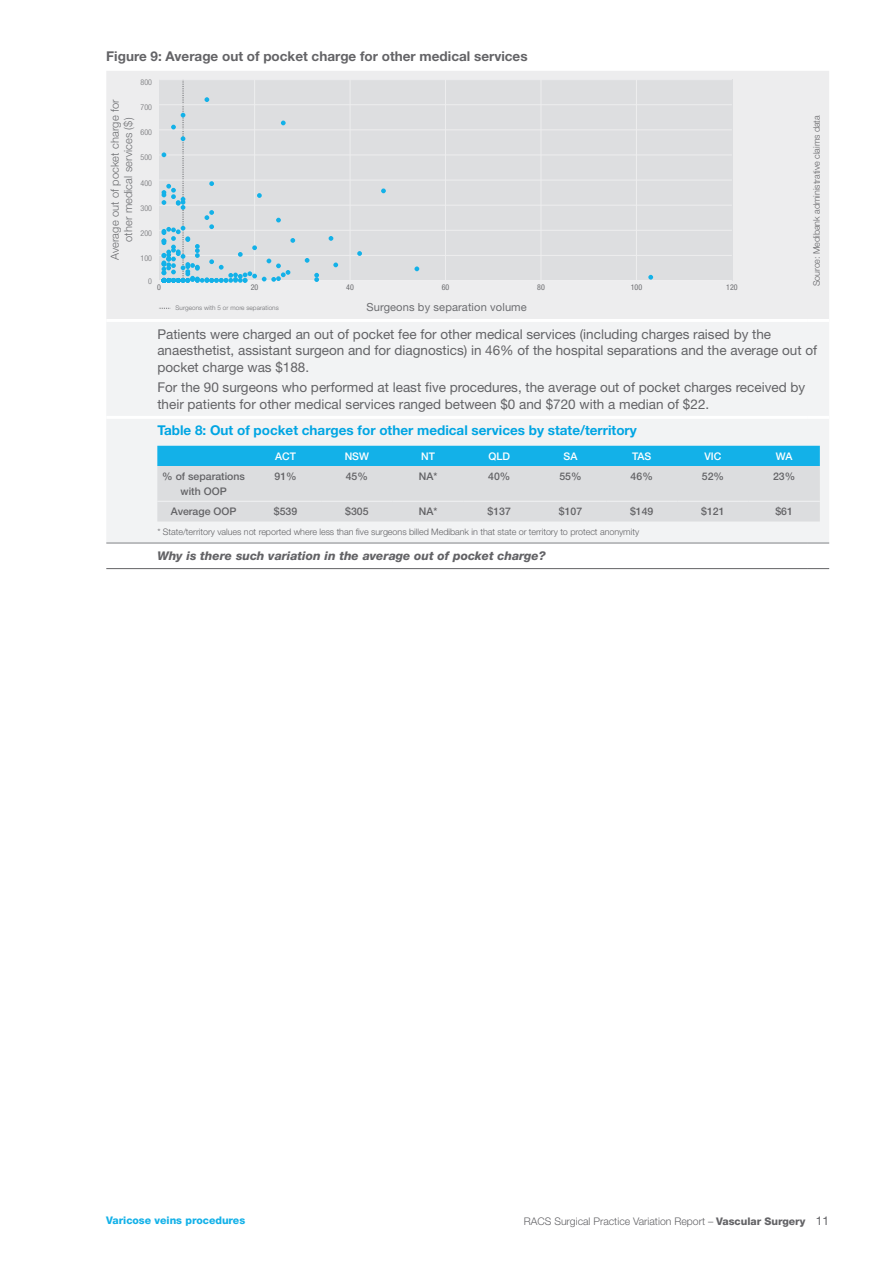
<style>
.page{position:relative;width:893px;height:1263px;background:#fff}
.page>*{position:absolute;margin:0;border:0;box-sizing:border-box;transform-origin:0 0}
.t1{font:13.5px/16.5px "Helvetica Neue LT Std";color:#636366}
.t2{font:700 13.5px "Helvetica Neue LT Std";color:#00a5e3}
.t3{font:700 13.5px "Helvetica Neue LT Std";color:#636366}
.t4{font:italic 800 12px "Helvetica Neue LT Std";color:#636366}
.t5{font:300 11.1px/13.4px "Helvetica Neue LT Std";letter-spacing:.01em;color:#6c6d70;text-align:center}
.t6{font:11.1px "Helvetica Neue LT Std";letter-spacing:.01em;color:#6c6d70}
.t7{font:500 10.5px/15px "Helvetica Neue LT Std";color:#636366;text-align:center}
.t8{font:300 10.5px "Helvetica Neue LT Std";color:#636366}
.t9{font:800 10.5px "Helvetica Neue LT Std";color:#13b1e8}
.t10{font:500 10.5px "Helvetica Neue LT Std";color:#fff}
.t11{font:300 9px "Helvetica Neue LT Std";letter-spacing:-.005em;color:#636366}
.t12{font:300 condensed 7.95px "Helvetica Neue LT Std";color:#6c6d70}
.t13{font:condensed 7.95px "Helvetica Neue LT Std";color:#6c6d70}
.t14{font:300 6.3px "Helvetica Neue LT Std";letter-spacing:.01em;color:#6c6d70}
.s1{font-weight:800}
.s2{font-weight:400;font-size:12px}
</style>
<div class="page">
<div style="left:106px;top:71px;width:723px;height:248px;background:#ededee"></div>
<div style="left:106px;top:322px;width:723px;height:221px;background:#f2f3f4"></div>
<hr style="left:106px;top:416px;width:702px;height:3px;background:#fff">
<hr style="left:808px;top:416px;width:21px;height:3px;background:#fff">
<hr style="left:106px;top:568px;width:702px;height:1px;background:#636366">
<svg style="left:808px;top:568px;width:21px;height:1px"></svg>
<hr style="left:106px;top:543px;width:702px;height:1px;background:#808285">
<svg style="left:808px;top:543px;width:21px;height:1px"></svg>
<div style="left:159px;top:79px;width:573px;height:202px;background:#dddee0"></div>
<svg style="left:159px;top:308px;width:12px;height:1px"></svg>
<hr style="left:350px;top:80px;width:1px;height:200px;background:#eeeeef">
<hr style="left:445px;top:80px;width:1px;height:200px;background:#eeeeef">
<hr style="left:541px;top:80px;width:1px;height:200px;background:#eeeeef">
<hr style="left:636px;top:80px;width:1px;height:200px;background:#eeeeef">
<hr style="left:159px;top:280px;width:573px;height:1px;background:#eeeeef">
<hr style="left:159px;top:255px;width:573px;height:1px;background:#eeeeef">
<hr style="left:159px;top:230px;width:573px;height:1px;background:#eeeeef">
<hr style="left:159px;top:205px;width:573px;height:1px;background:#eeeeef">
<hr style="left:159px;top:180px;width:573px;height:1px;background:#eeeeef">
<hr style="left:159px;top:155px;width:573px;height:1px;background:#eeeeef">
<hr style="left:159px;top:129px;width:573px;height:1px;background:#eeeeef">
<hr style="left:159px;top:104px;width:573px;height:1px;background:#eeeeef">
<hr style="left:159px;top:79px;width:573px;height:1px;background:#eeeeef">
<svg style="left:357px;top:251px;width:5px;height:5px"></svg>
<svg style="left:414px;top:266px;width:5px;height:5px"></svg>
<svg style="left:381px;top:188px;width:5px;height:5px"></svg>
<svg style="left:329px;top:236px;width:4px;height:5px"></svg>
<svg style="left:648px;top:275px;width:5px;height:5px"></svg>
<svg style="left:333px;top:263px;width:5px;height:4px"></svg>
<svg style="left:305px;top:258px;width:4px;height:5px"></svg>
<svg style="left:314px;top:273px;width:5px;height:9px"></svg>
<svg style="left:162px;top:80px;width:133px;height:203px"></svg>
<svg style="left:157px;top:446px;width:663px;height:75px;background:#a5d1e1"></svg>
<hr style="left:157px;top:501px;width:93px;height:1px;background:#f2f3f4">
<hr style="left:250px;top:501px;width:71px;height:1px;background:#f2f3f4">
<hr style="left:321px;top:501px;width:71px;height:1px;background:#f2f3f4">
<hr style="left:392px;top:501px;width:72px;height:1px;background:#f2f3f4">
<hr style="left:464px;top:501px;width:71px;height:1px;background:#f2f3f4">
<hr style="left:535px;top:501px;width:71px;height:1px;background:#f2f3f4">
<hr style="left:606px;top:501px;width:71px;height:1px;background:#f2f3f4">
<hr style="left:677px;top:501px;width:72px;height:1px;background:#f2f3f4">
<hr style="left:749px;top:501px;width:71px;height:1px;background:#f2f3f4">
<p class="t3" style="left:106px;top:47px;width:423px">Figure 9: Average out of pocket charge for other medical services</p>
<p class="t12" style="left:141px;top:78px;width:13px">800</p>
<p class="t5" style="left:108px;top:260px;width:163px;rotate:-90deg">Average out of pocket charge for other medical services ($)</p>
<p class="t12" style="left:141px;top:103px;width:13px">700</p>
<p class="t12" style="left:141px;top:128px;width:13px">600</p>
<p class="t12" style="left:141px;top:153px;width:13px">500</p>
<p class="t12" style="left:141px;top:178px;width:13px">400</p>
<p class="t12" style="left:141px;top:203px;width:13px">300</p>
<p class="t12" style="left:141px;top:228px;width:13px">200</p>
<p class="t12" style="left:141px;top:253px;width:13px">100</p>
<p class="t12" style="left:148px;top:277px;width:5px">0</p>
<p class="t13" style="left:157px;top:282px;width:5px">0</p>
<p class="t13" style="left:251px;top:282px;width:9px">20</p>
<p class="t13" style="left:346px;top:282px;width:9px">40</p>
<p class="t13" style="left:442px;top:282px;width:9px">60</p>
<p class="t13" style="left:537px;top:282px;width:9px">80</p>
<p class="t13" style="left:631px;top:282px;width:13px">100</p>
<p class="t13" style="left:726px;top:282px;width:13px">120</p>
<p class="t14" style="left:176px;top:304px;width:105px">Surgeons with 5 or more separations</p>
<p class="t6" style="left:367px;top:300px;width:162px">Surgeons by separation volume</p>
<p class="t11" style="left:811px;top:286px;width:173px;rotate:-90deg">Source: Medibank administrative claims data</p>
<p class="t1" style="left:157px;top:325px;width:661px">Patients were charged an out of pocket fee for other medical services (including charges raised by the anaesthetist, assistant surgeon and for diagnostics) in 46% of the hospital separations and the average out of pocket charge was $188.</p>
<p class="t1" style="left:157px;top:379px;width:649px">For the 90 surgeons who performed at least five procedures, the average out of pocket charges received by their patients for other medical services ranged between $0 and $720 with a median of $22.</p>
<p class="t2" style="left:157px;top:422px;width:481px">Table 8: Out of pocket charges for other medical services by state/territory</p>
<p class="t10" style="left:275px;top:450px;width:22px">ACT</p>
<p class="t10" style="left:345px;top:450px;width:26px">NSW</p>
<p class="t10" style="left:421px;top:450px;width:15px">NT</p>
<p class="t10" style="left:488px;top:450px;width:23px">QLD</p>
<p class="t10" style="left:564px;top:450px;width:15px">SA</p>
<p class="t10" style="left:632px;top:450px;width:21px">TAS</p>
<p class="t10" style="left:704px;top:450px;width:18px">VIC</p>
<p class="t10" style="left:776px;top:450px;width:18px">WA</p>
<p class="t7" style="left:162px;top:468px;width:84px">% of separations with OOP</p>
<p class="t7" style="left:275px;top:468px;width:24px">91%</p>
<p class="t7" style="left:346px;top:468px;width:24px">45%</p>
<p class="t7" style="left:419px;top:468px;width:20px">NA*</p>
<p class="t7" style="left:488px;top:468px;width:24px">40%</p>
<p class="t7" style="left:559px;top:468px;width:24px">55%</p>
<p class="t7" style="left:631px;top:468px;width:24px">46%</p>
<p class="t7" style="left:702px;top:468px;width:24px">52%</p>
<p class="t7" style="left:773px;top:468px;width:24px">23%</p>
<p class="t7" style="left:171px;top:504px;width:67px">Average OOP</p>
<p class="t7" style="left:274px;top:504px;width:25px">$539</p>
<p class="t7" style="left:345px;top:504px;width:25px">$305</p>
<p class="t7" style="left:419px;top:504px;width:20px">NA*</p>
<p class="t7" style="left:488px;top:504px;width:25px">$137</p>
<p class="t7" style="left:559px;top:504px;width:25px">$107</p>
<p class="t7" style="left:630px;top:504px;width:25px">$149</p>
<p class="t7" style="left:701px;top:504px;width:25px">$121</p>
<p class="t7" style="left:775px;top:504px;width:19px">$61</p>
<p class="t11" style="left:157px;top:526px;width:483px">* State/territory values not reported where less than five surgeons billed Medibank in that state or territory to protect anonymity</p>
<p class="t4" style="left:157px;top:549px;width:390px">Why is there such variation in the average out of pocket charge?</p>
<p class="t9" style="left:106px;top:1214px;width:140px">Varicose veins procedures</p>
<p class="t8" style="left:524px;top:1214px;width:307px">RACS Surgical Practice Variation Report – <span class="s1">Vascular Surgery</span> <span class="s2">11</span></p>
</div>
